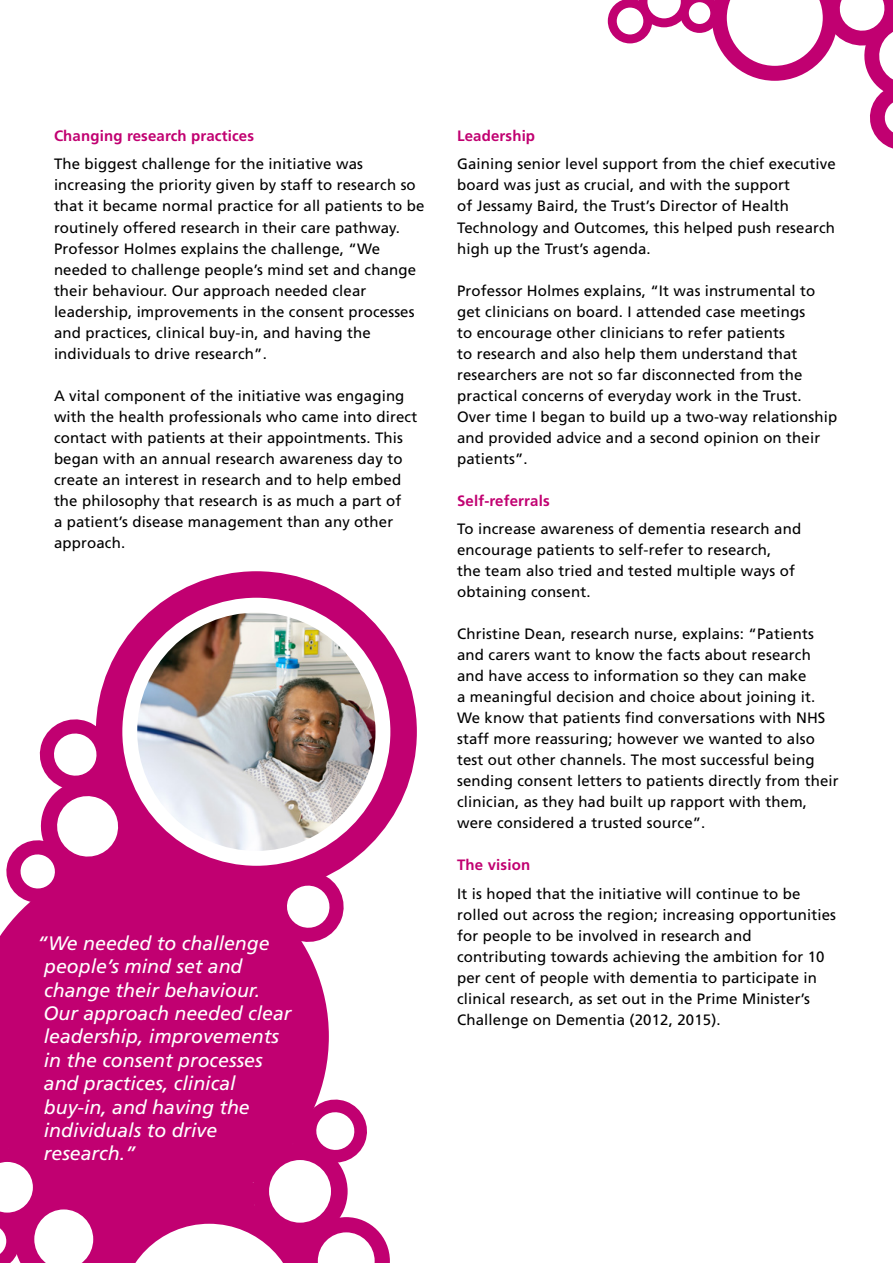
<style>
.page{position:relative;width:893px;height:1263px;background:#fff}
.page>*{position:absolute;margin:0;border:0;box-sizing:border-box;transform-origin:0 0}
.t1{font:italic 19.5px/23.4px "Frutiger";color:#fff}
.t2{font:15px/21px "Frutiger";letter-spacing:.01em;color:#000}
.t3{font:700 15px "Frutiger";letter-spacing:.01em;color:#c10071}
</style>
<div class="page">
<svg style="left:608px;top:0;width:285px;height:149px"></svg>
<div style="left:0;top:857px;width:329px;height:238px;background:#c10071"></div>
<div style="left:96px;top:571px;width:321px;height:321px;border:26px solid #c10071;border-radius:50%"></div>
<img style="left:137px;top:613px;width:238px;height:238px;border-radius:119px">
<svg style="left:249px;top:867px;width:95px;height:79px"></svg>
<svg style="left:0;top:1095px;width:390px;height:168px"></svg>
<svg style="left:2px;top:715px;width:160px;height:192px"></svg>
<p class="t3" style="left:54px;top:127px;width:202px">Changing research practices</p>
<p class="t2" style="left:54px;top:154px;width:372px">The biggest challenge for the initiative was increasing the priority given by staff to research so that it became normal practice for all patients to be routinely offered research in their care pathway.<br>Professor Holmes explains the challenge, “We needed to challenge people’s mind set and change their behaviour. Our approach needed clear leadership, improvements in the consent processes and practices, clinical buy-in, and having the individuals to drive research”.</p>
<p class="t2" style="left:54px;top:385px;width:365px">A vital component of the initiative was engaging with the health professionals who came into direct contact with patients at their appointments. This began with an annual research awareness day to create an interest in research and to help embed the philosophy that research is as much a part of<br>a patient’s disease management than any other approach.</p>
<h1 class="t1" style="left:43px;top:931px;width:250px;text-indent:-6px">“We needed to challenge people’s mind set and change their behaviour.<br>Our approach needed clear leadership, improvements in the consent processes and practices, clinical buy-in, and having the individuals to drive research.”</h1>
<p class="t3" style="left:457px;top:127px;width:80px">Leadership</p>
<p class="t2" style="left:457px;top:154px;width:380px">Gaining senior level support from the chief executive board was just as crucial, and with the support<br>of Jessamy Baird, the Trust’s Director of Health Technology and Outcomes, this helped push research high up the Trust’s agenda.</p>
<p class="t2" style="left:457px;top:280px;width:382px">Professor Holmes explains, “It was instrumental to get clinicians on board. I attended case meetings<br>to encourage other clinicians to refer patients<br>to research and also help them understand that researchers are not so far disconnected from the practical concerns of everyday work in the Trust.<br>Over time I began to build up a two-way relationship and provided advice and a second opinion on their patients”.</p>
<p class="t3" style="left:457px;top:491px;width:94px">Self-referrals</p>
<p class="t2" style="left:457px;top:518px;width:346px">To increase awareness of dementia research and encourage patients to self-refer to research,<br>the team also tried and tested multiple ways of obtaining consent.</p>
<p class="t2" style="left:457px;top:623px;width:383px">Christine Dean, research nurse, explains: “Patients and carers want to know the facts about research and have access to information so they can make<br>a meaningful decision and choice about joining it.<br>We know that patients find conversations with NHS staff more reassuring; however we wanted to also test out other channels. The most successful being sending consent letters to patients directly from their clinician, as they had built up rapport with them, were considered a trusted source”.</p>
<p class="t3" style="left:457px;top:856px;width:75px">The vision</p>
<p class="t2" style="left:457px;top:883px;width:380px">It is hoped that the initiative will continue to be rolled out across the region; increasing opportunities for people to be involved in research and contributing towards achieving the ambition for 10 per cent of people with dementia to participate in clinical research, as set out in the Prime Minister’s Challenge on Dementia (2012, 2015).</p>
</div>
